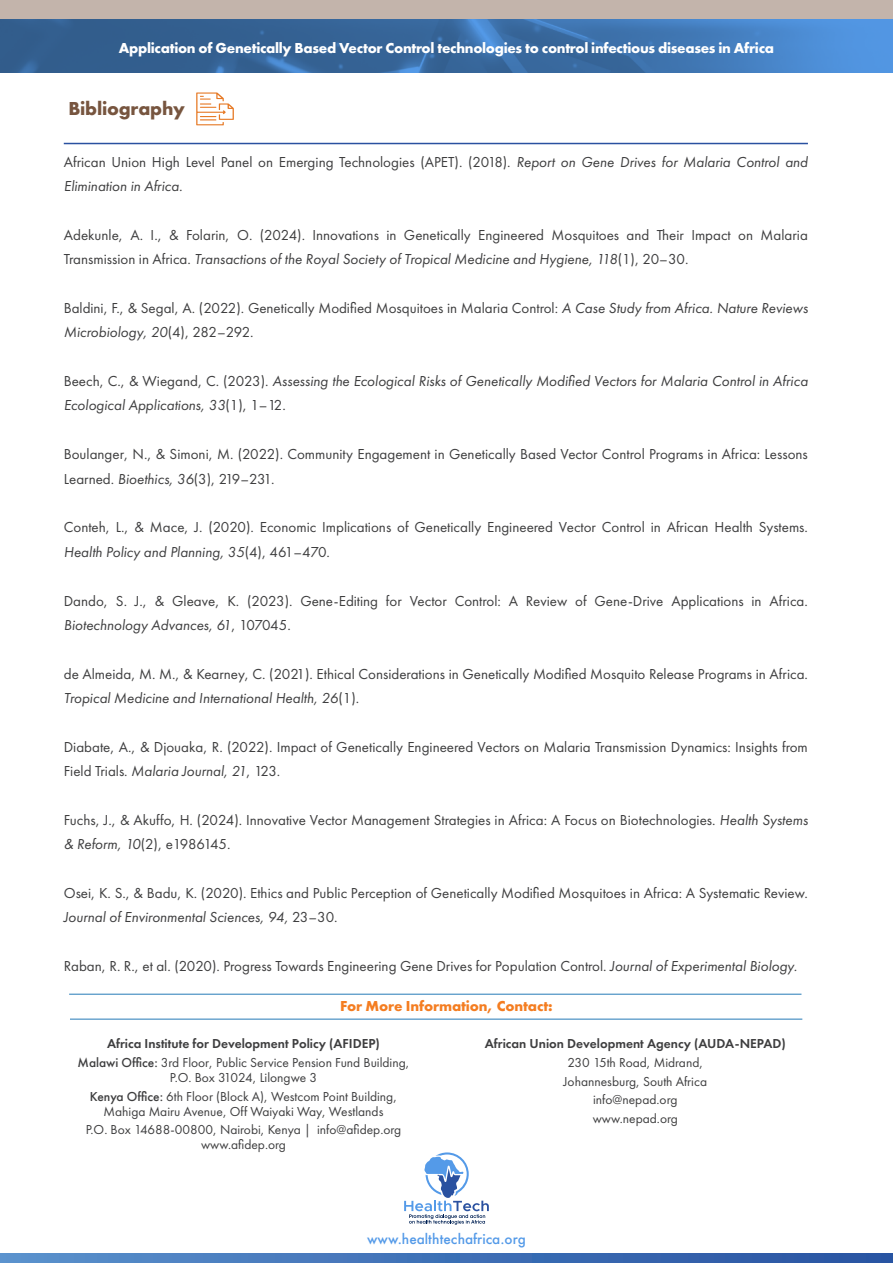
<style>
.page{position:relative;width:893px;height:1263px;background:#fff}
.page>*{position:absolute;margin:0;border:0;box-sizing:border-box;transform-origin:0 0}
.body_text{font:700 19.5px "Futura PT";letter-spacing:-.01em;color:#77553f}
.body_text-2{font:15px "Futura PT";color:#3e3e3f}
.body_text-3{font:italic 15px "Futura PT";color:#3e3e3f}
.t1{font:700 15px "Futura PT";letter-spacing:-.02em;color:#fff}
.body_text-4{font:700 15px "Futura PT";letter-spacing:-.01em;color:#f47d21}
.body_text-5{font:13.5px/15px "Futura PT";color:#3e3e3f;text-align:center}
.body_text-6{font:600 13.5px "Futura PT";color:#3e3e3f}
.t2{font:500 13.5px "Futura";color:#549ae8}
.s1{font-style:italic}
.s2{font-style:normal}
.s3{font-weight:500}
</style>
<div class="page">
<svg style="left:196px;top:92px;width:38px;height:33px"></svg>
<div style="left:0;top:0;width:893px;height:20px;background:#c3b4ab"></div>
<svg style="left:0;top:1253px;width:893px;height:10px;background:#4071b6"></svg>
<hr style="left:69px;top:994px;width:732px;height:1px;background:#257ab7">
<hr style="left:70px;top:1019px;width:732px;height:1px;background:#257ab7">
<img style="left:0;top:20px;width:893px;height:52px">
<hr style="left:64px;top:143px;width:744px;height:1px;background:#2a51a0">
<svg style="left:404px;top:1152px;width:85px;height:73px"></svg>
<p class="t1" style="left:119px;top:38px;width:657px">Application of Genetically Based Vector Control technologies to control infectious diseases in Africa</p>
<p class="body_text" style="left:68px;top:96px;width:118px">Bibliography</p>
<p class="body_text-2" style="left:64px;top:153px;width:746px">African Union High Level Panel on Emerging Technologies (APET). (2018). <span class="s1">Report on Gene Drives for Malaria Control and</span></p>
<p class="body_text-3" style="left:64px;top:177px;width:120px">Elimination in Africa.</p>
<p class="body_text-2" style="left:64px;top:226px;width:746px">Adekunle, A. I., &amp; Folarin, O. (2024). Innovations in Genetically Engineered Mosquitoes and Their Impact on Malaria</p>
<p class="body_text-3" style="left:64px;top:250px;width:626px"><span class="s2">Transmission in Africa.</span> Transactions of the Royal Society of Tropical Medicine and Hygiene, 118<span class="s2">(1), 20–30.</span></p>
<p class="body_text-2" style="left:64px;top:299px;width:746px">Baldini, F., &amp; Segal, A. (2022). Genetically Modified Mosquitoes in Malaria Control: <span class="s1">A Case Study from Africa. Nature Reviews</span></p>
<p class="body_text-3" style="left:64px;top:323px;width:191px">Microbiology, 20<span class="s2">(4), 282–292.</span></p>
<p class="body_text-3" style="left:64px;top:372px;width:746px"><span class="s2">Beech, C., &amp; Wiegand, C. (2023).</span> Assessing the Ecological Risks of Genetically Modified Vectors for Malaria Control in Africa</p>
<p class="body_text-3" style="left:64px;top:397px;width:224px">Ecological Applications, 33<span class="s2">(1), 1–12.</span></p>
<p class="body_text-2" style="left:64px;top:445px;width:746px">Boulanger, N., &amp; Simoni, M. (2022). Community Engagement in Genetically Based Vector Control Programs in Africa: Lessons</p>
<p class="body_text-2" style="left:64px;top:470px;width:212px">Learned. <span class="s1">Bioethics, 36</span>(3), 219–231.</p>
<p class="body_text-2" style="left:64px;top:518px;width:746px">Conteh, L., &amp; Mace, J. (2020). Economic Implications of Genetically Engineered Vector Control in African Health Systems.</p>
<p class="body_text-3" style="left:64px;top:543px;width:268px">Health Policy and Planning, 35<span class="s2">(4), 461–470.</span></p>
<p class="body_text-2" style="left:64px;top:592px;width:746px">Dando, S. J., &amp; Gleave, K. (2023). Gene-Editing for Vector Control: A Review of Gene-Drive Applications in Africa.</p>
<p class="body_text-3" style="left:64px;top:616px;width:228px">Biotechnology Advances, 61<span class="s2">, 107045.</span></p>
<p class="body_text-2" style="left:64px;top:665px;width:746px">de Almeida, M. M., &amp; Kearney, C. (2021). Ethical Considerations in Genetically Modified Mosquito Release Programs in Africa.</p>
<p class="body_text-3" style="left:64px;top:689px;width:297px">Tropical Medicine and International Health, 26<span class="s2">(1).</span></p>
<p class="body_text-2" style="left:64px;top:738px;width:746px">Diabate, A., &amp; Djouaka, R. (2022). Impact of Genetically Engineered Vectors on Malaria Transmission Dynamics: Insights from</p>
<p class="body_text-2" style="left:64px;top:762px;width:218px">Field Trials. <span class="s1">Malaria Journal, 21</span>, 123.</p>
<p class="body_text-2" style="left:64px;top:811px;width:746px">Fuchs, J., &amp; Akuffo, H. (2024). Innovative Vector Management Strategies in Africa: A Focus on Biotechnologies. <span class="s1">Health Systems</span></p>
<p class="body_text-2" style="left:64px;top:835px;width:168px"><span class="s1">&amp; Reform, 10</span>(2), e1986145.</p>
<p class="body_text-2" style="left:64px;top:884px;width:746px">Osei, K. S., &amp; Badu, K. (2020). Ethics and Public Perception of Genetically Modified Mosquitoes in Africa: A Systematic Review.</p>
<p class="body_text-3" style="left:64px;top:908px;width:275px">Journal of Environmental Sciences, 94, <span class="s2">23–30.</span></p>
<p class="body_text-2" style="left:64px;top:957px;width:735px">Raban, R. R., et al. (2020). Progress Towards Engineering Gene Drives for Population Control. <span class="s1">Journal of Experimental Biology.</span></p>
<p class="body_text-4" style="left:340px;top:996px;width:214px">For More Information, Contact:</p>
<p class="body_text-6" style="left:107px;top:1035px;width:274px">Africa Institute for Development Policy (AFIDEP)</p>
<p class="body_text-5" style="left:78px;top:1055px;width:333px"><span class="s3">Malawi Office:</span> 3rd Floor, Public Service Pension Fund Building,<br>P.O. Box 31024, Lilongwe 3</p>
<p class="body_text-5" style="left:90px;top:1088px;width:309px"><span class="s3">Kenya Office:</span> 6th Floor (Block A), Westcom Point Building,<br>Mahiga Mairu Avenue, Off Waiyaki Way, Westlands</p>
<p class="body_text-5" style="left:86px;top:1122px;width:317px">P.O. Box 14688-00800, Nairobi, Kenya | info@afidep.org www.afidep.org</p>
<p class="body_text-6" style="left:485px;top:1035px;width:302px">African Union Development Agency (AUDA-NEPAD)</p>
<p class="body_text-5" style="left:567px;top:1055px;width:137px">230 15th Road, Midrand,</p>
<p class="body_text-5" style="left:563px;top:1073px;width:145px">Johannesburg, South Africa</p>
<p class="body_text-5" style="left:593px;top:1092px;width:86px">info@nepad.org</p>
<p class="body_text-5" style="left:593px;top:1111px;width:87px">www.nepad.org</p>
<p class="t2" style="left:367px;top:1229px;width:160px">www.healthtechafrica.org</p>
</div>
